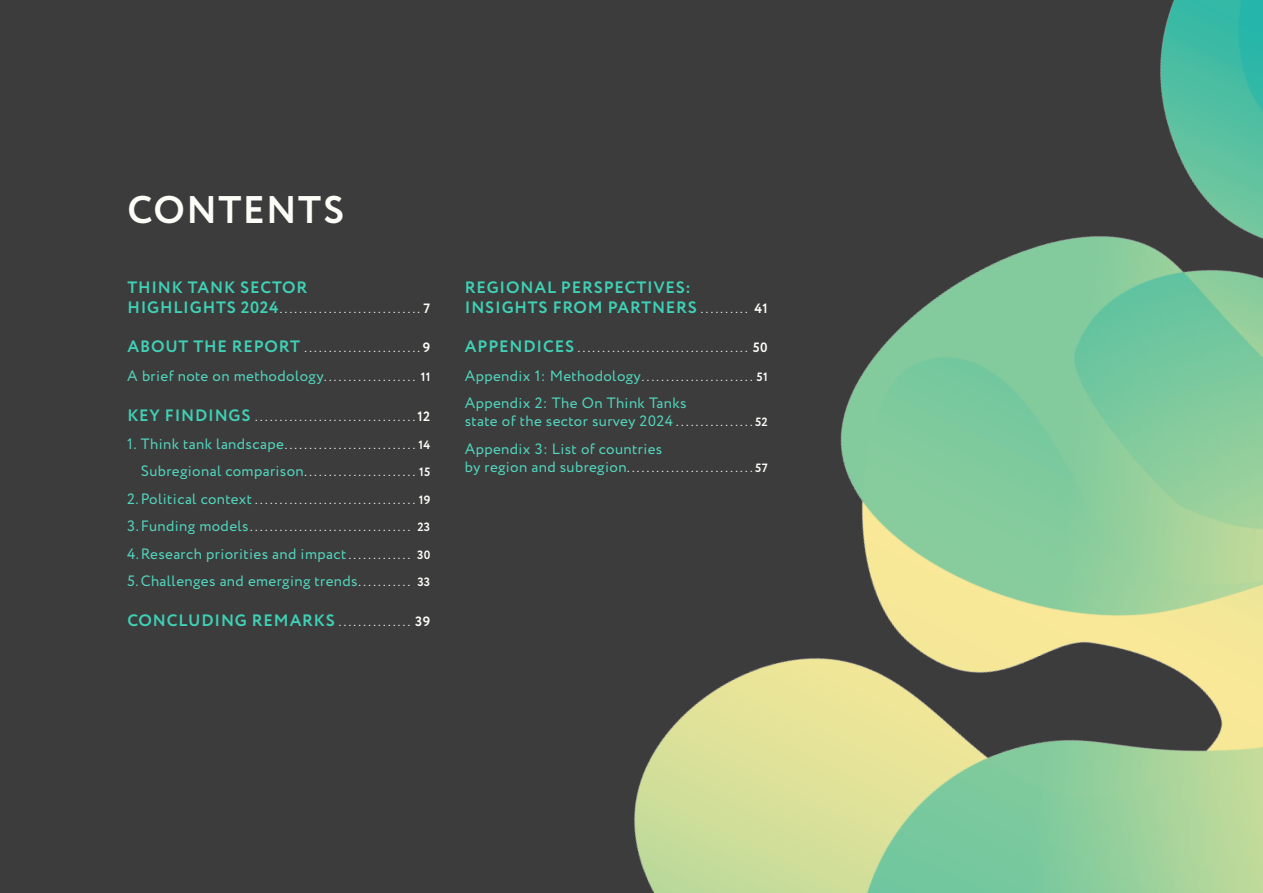
<style>
.page{position:relative;width:1263px;height:893px;background:#3c3c3d}
.page>*{position:absolute;margin:0;border:0;box-sizing:border-box;transform-origin:0 0}
.t1{font:700 38.4px "Circe";letter-spacing:.035em;color:#fdfdf8}
.t2{font:700 16.5px/19.8px "Circe";letter-spacing:.05em;color:#3fd1b5}
.t3{font:15px/27.5px "Circe";letter-spacing:.025em;color:#52d6bd}
.t4{font:12px "Circe";color:#fdfdf8}
.s1{font-weight:700;font-size:16.5px;color:#3fd1b5}
.s2{font-weight:700;font-size:13.5px}
.s3{font-size:12px;color:#fdfdf8}
.s4{font-weight:700;font-size:12px;color:#fdfdf9}
.s5{font-size:15px;color:#52d6bd}
.s6{font-weight:700;color:#fdfdf9}
.s7{font-weight:400;font-size:12px;color:#fdfdf8}
.s8{font-size:13.5px;color:#fdfdf8}
</style>
<div class="page">
<img style="left:634px;top:0;width:629px;height:893px">
<h1 class="t1" style="left:127px;top:184px;width:218px">CONTENTS</h1>
<h2 class="t2" style="left:127px;top:278px;width:182px">THINK TANK SECTOR</h2>
<p class="t4" style="left:127px;top:301px;width:304px"><span class="s1">HIGHLIGHTS 2024</span>.............................<span class="s2">7</span></p>
<p class="t4" style="left:127px;top:340px;width:304px"><span class="s1">ABOUT THE REPORT</span> ........................<span class="s2">9</span></p>
<p class="t3" style="left:127px;top:362px;width:305px">A brief note on methodology<span class="s3">. . . . . . . . . . . . . . . . . . .</span> <span class="s4">11</span></p>
<p class="t4" style="left:127px;top:408px;width:304px"><span class="s1">KEY FINDINGS</span> .................................<span class="s2">12</span></p>
<p class="t4" style="left:127px;top:437px;width:305px"><span class="s5">1.Think tank landscape</span>...........................<span class="s6">14</span></p>
<p class="t4" style="left:141px;top:464px;width:291px"><span class="s5">Subregional comparison</span>....................... <span class="s6">15</span></p>
<p class="t4" style="left:127px;top:492px;width:305px"><span class="s5">2.Political context</span>.................................<span class="s6">19</span></p>
<p class="t4" style="left:127px;top:519px;width:304px"><span class="s5">3.Funding models</span>................................. <span class="s6">23</span></p>
<p class="t3" style="left:127px;top:540px;width:305px">4.Research priorities and impact <span class="s3">. . . . . . . . . . . . .</span> <span class="s4">30<br></span>5.Challenges and emerging trends<span class="s3">. . . . . . . . . . .</span> <span class="s4">33</span></p>
<h2 class="t2" style="left:127px;top:611px;width:304px">CONCLUDING REMARKS <span class="s7">...............</span> <span class="s8">39</span></h2>
<h2 class="t2" style="left:465px;top:278px;width:304px">REGIONAL PERSPECTIVES:<br>INSIGHTS FROM PARTNERS <span class="s7">..........</span> <span class="s8">41</span></h2>
<p class="t4" style="left:465px;top:340px;width:304px"><span class="s1">APPENDICES</span> ................................... <span class="s2">50</span></p>
<p class="t4" style="left:465px;top:369px;width:305px"><span class="s5">Appendix 1: Methodology</span>....................... <span class="s6">51</span></p>
<p class="t3" style="left:465px;top:395px;width:305px;line-height:18px">Appendix 2: The On Think Tanks<br>state of the sector survey 2024 <span class="s3">. . . . . . . . . . . . . . . .</span> <span class="s4">52</span></p>
<p class="t3" style="left:465px;top:435px;width:199px">Appendix 3: List of countries</p>
<p class="t4" style="left:465px;top:460px;width:305px"><span class="s5">by region and subregion</span>..........................<span class="s6">57</span></p>
</div>
